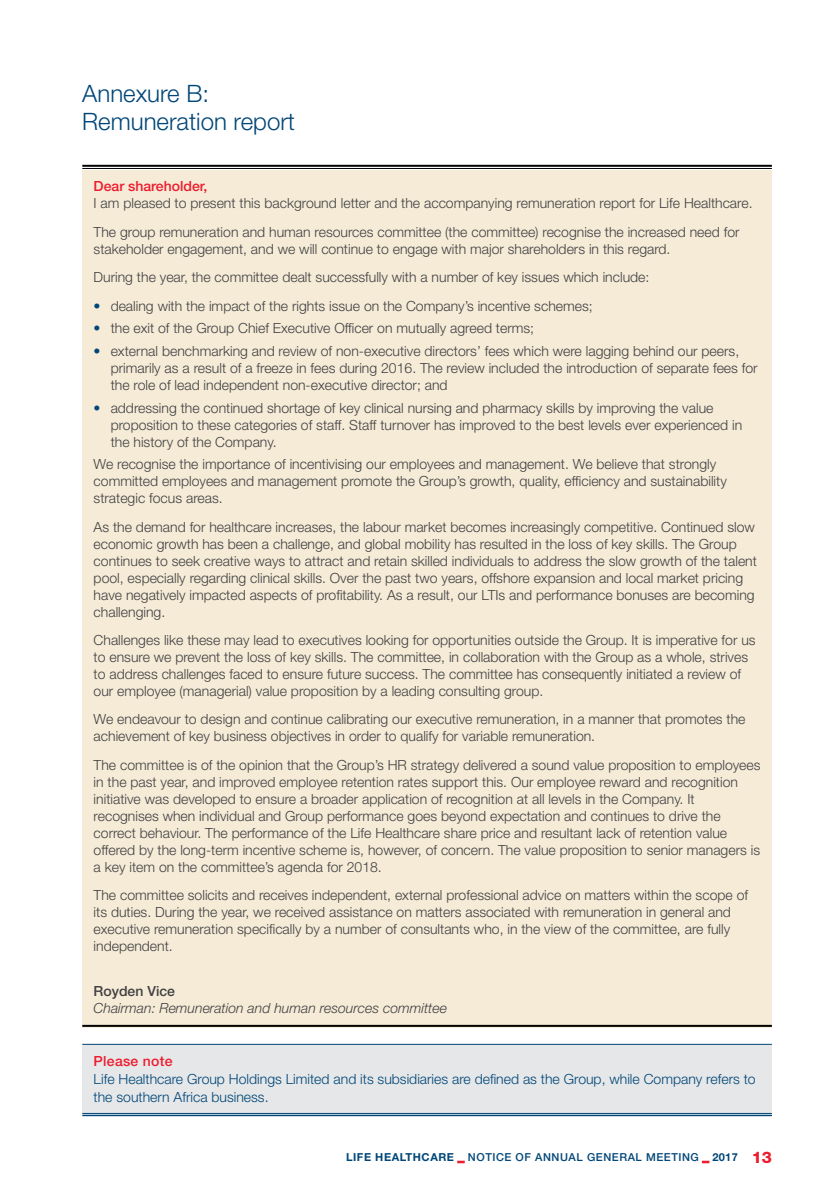
<style>
.page{position:relative;width:840px;height:1191px;background:#fff}
.page>*{position:absolute;margin:0;border:0;box-sizing:border-box;transform-origin:0 0}
.t1{font:300 24px/28px "Helvetica Neue LT Std";color:#004678}
.t2{font:300 14px/17px "Helvetica Neue LT Std";color:#414042}
.t3{font:300 14px/18px "Helvetica Neue LT Std";color:#004678}
.t4{font:italic 300 14px "Helvetica Neue LT Std";color:#414042}
.t5{font:500 14px "Helvetica Neue LT Std";color:#ed1c2e}
.t6{font:500 14px "Helvetica Neue LT Std";color:#414042}
.t7{font:500 14px "Helvetica Neue LT Std";letter-spacing:.02em;color:#ed1c2e}
.t8{font:500 11px "Helvetica Neue LT Std";letter-spacing:.05em;color:#004678}
.s1{color:#004678}
.s2{font-weight:700}
.s3{color:#ed1c2e}
.s4{font-weight:800;font-size:16px;color:#ed1c2e}
</style>
<div class="page">
<svg style="left:457px;top:1160px;width:7px;height:3px"></svg>
<svg style="left:701px;top:1160px;width:8px;height:3px"></svg>
<div style="left:82px;top:170px;width:689px;height:857px;background:#f5ebd7"></div>
<hr style="left:82px;top:165px;width:689px;height:2px;background:#000">
<hr style="left:82px;top:168px;width:689px;height:1px;background:#000">
<hr style="left:82px;top:1024px;width:689px;height:2px;background:#000">
<div style="left:82px;top:1044px;width:689px;height:70px;background:#e6e7e8"></div>
<hr style="left:82px;top:1043px;width:689px;height:1px;background:#004678">
<hr style="left:82px;top:1113px;width:689px;height:1px;background:#004678">
<hr style="left:82px;top:1114px;width:689px;height:2px;background:#004678">
<h1 class="t1" style="left:82px;top:79px;width:214px">Annexure B:<br>Remuneration report</h1>
<p class="t5" style="left:94px;top:178px;width:115px">Dear shareholder,</p>
<p class="t2" style="left:94px;top:189px;width:660px;line-height:28.4px">I am pleased to present this background letter and the accompanying remuneration report for Life Healthcare.<br>The group remuneration and human resources committee (the committee) recognise the increased need for</p>
<p class="t2" style="left:94px;top:234px;width:578px;line-height:28.4px">stakeholder engagement, and we will continue to engage with major shareholders in this regard.<br>During the year, the committee dealt successfully with a number of key issues which include:</p>
<p class="t2" style="left:94px;top:297px;width:500px"><span class="s1">•</span> dealing with the impact of the rights issue on the Company’s incentive schemes;</p>
<p class="t2" style="left:94px;top:319px;width:441px"><span class="s1">•</span> the exit of the Group Chief Executive Officer on mutually agreed terms;</p>
<p class="t2" style="left:111px;top:342px;width:648px;text-indent:-17px"><span class="s1">•</span> external benchmarking and review of non-executive directors’ fees which were lagging behind our peers, primarily as a result of a freeze in fees during 2016. The review included the introduction of separate fees for the role of lead independent non-executive director; and</p>
<p class="t2" style="left:111px;top:399px;width:632px;text-indent:-17px"><span class="s1">•</span> addressing the continued shortage of key clinical nursing and pharmacy skills by improving the value proposition to these categories of staff. Staff turnover has improved to the best levels ever experienced in the history of the Company.</p>
<p class="t2" style="left:94px;top:455px;width:634px">We recognise the importance of incentivising our employees and management. We believe that strongly committed employees and management promote the Group’s growth, quality, efficiency and sustainability strategic focus areas.</p>
<p class="t2" style="left:94px;top:518px;width:664px">As the demand for healthcare increases, the labour market becomes increasingly competitive. Continued slow economic growth has been a challenge, and global mobility has resulted in the loss of key skills. The Group continues to seek creative ways to attract and retain skilled individuals to address the slow growth of the talent pool, especially regarding clinical skills. Over the past two years, offshore expansion and local market pricing have negatively impacted aspects of profitability. As a result, our LTIs and performance bonuses are becoming challenging.</p>
<p class="t2" style="left:94px;top:631px;width:663px">Challenges like these may lead to executives looking for opportunities outside the Group. It is imperative for us to ensure we prevent the loss of key skills. The committee, in collaboration with the Group as a whole, strives to address challenges faced to ensure future success. The committee has consequently initiated a review of our employee (managerial) value proposition by a leading consulting group.</p>
<p class="t2" style="left:94px;top:710px;width:653px">We endeavour to design and continue calibrating our executive remuneration, in a manner that promotes the achievement of key business objectives in order to qualify for variable remuneration.</p>
<p class="t2" style="left:94px;top:756px;width:668px">The committee is of the opinion that the Group’s HR strategy delivered a sound value proposition to employees in the past year, and improved employee retention rates support this. Our employee reward and recognition initiative was developed to ensure a broader application of recognition at all levels in the Company. It recognises when individual and Group performance goes beyond expectation and continues to drive the correct behaviour. The performance of the Life Healthcare share price and resultant lack of retention value offered by the long-term incentive scheme is, however, of concern. The value proposition to senior managers is a key item on the committee’s agenda for 2018.</p>
<p class="t2" style="left:94px;top:886px;width:655px">The committee solicits and receives independent, external professional advice on matters within the scope of its duties. During the year, we received assistance on matters associated with remuneration in general and executive remuneration specifically by a number of consultants who, in the view of the committee, are fully independent.</p>
<p class="t6" style="left:94px;top:983px;width:83px">Royden Vice</p>
<p class="t4" style="left:94px;top:1000px;width:354px">Chairman: Remuneration and human resources committee</p>
<p class="t7" style="left:94px;top:1052px;width:80px">Please note</p>
<p class="t3" style="left:94px;top:1069px;width:663px">Life Healthcare Group Holdings Limited and its subsidiaries are defined as the Group, while Company refers to the southern Africa business.</p>
<p class="t8" style="left:346px;top:1150px;width:427px"><span class="s2">LIFE HEALTHCARE</span> <span class="s3">_</span> NOTICE OF ANNUAL GENERAL MEETING <span class="s3">_</span> <span class="s2">2017</span> <span class="s4">13</span></p>
</div>
